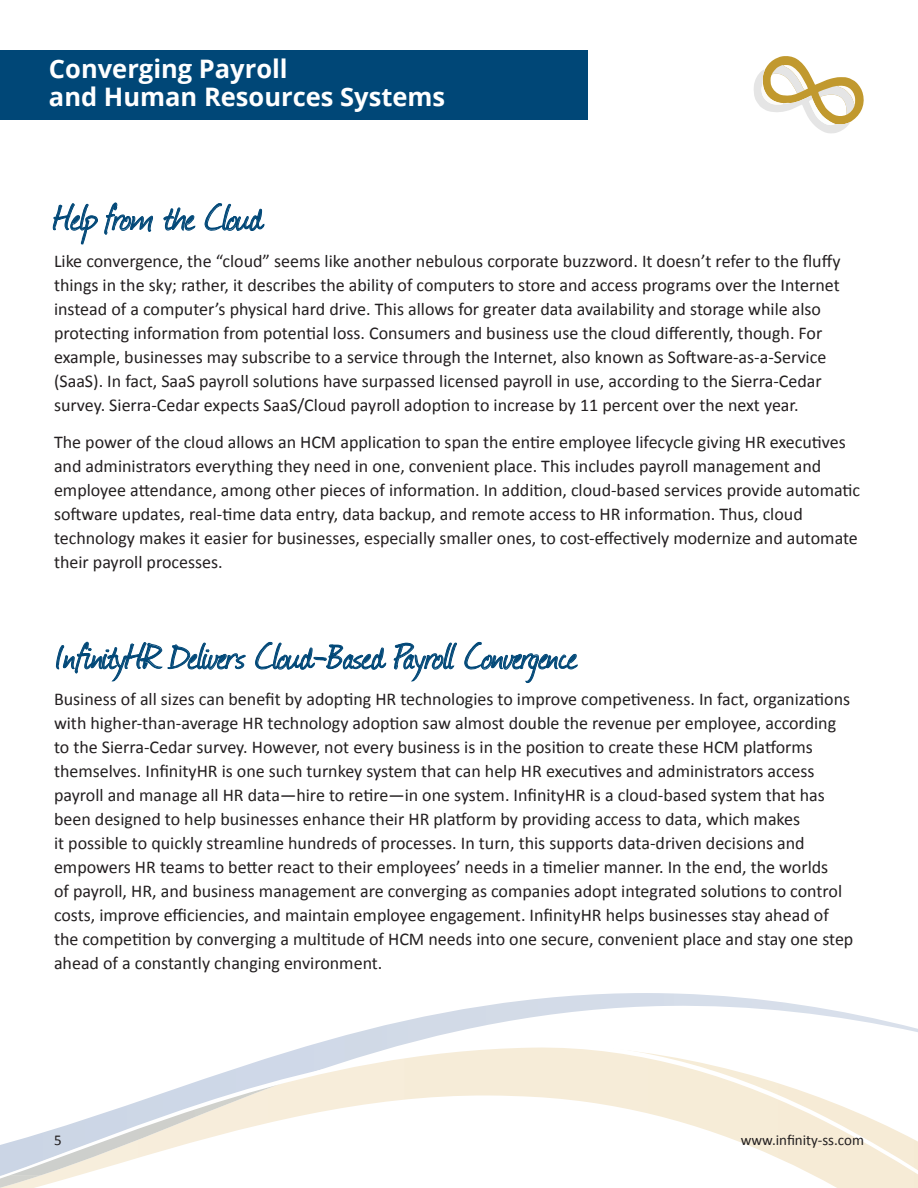
<style>
.page{position:relative;width:918px;height:1188px;background:#fff}
.page>*{position:absolute;margin:0;border:0;box-sizing:border-box;transform-origin:0 0}
.Head{font:42px "Journal";letter-spacing:-.005em;color:#004777}
.t1{font:700 25.5px/28.5px "Open Sans";color:#fff}
.Body{font:18px/24px "Calibri";color:#231f20}
.t2{font:15px "Calibri";color:#231f20}
</style>
<div class="page">
<img style="left:326px;top:993px;width:592px;height:48px">
<svg style="left:0;top:1041px;width:918px;height:147px"></svg>
<svg style="left:754px;top:56px;width:110px;height:78px"></svg>
<div style="left:1px;top:50px;width:587px;height:69px;background:#004777"></div>
<svg style="left:53px;top:203px;width:45px;height:42px"></svg>
<svg style="left:104px;top:202px;width:49px;height:33px"></svg>
<svg style="left:164px;top:208px;width:31px;height:23px"></svg>
<svg style="left:205px;top:203px;width:59px;height:28px"></svg>
<svg style="left:56px;top:641px;width:190px;height:40px"></svg>
<svg style="left:255px;top:642px;width:131px;height:28px"></svg>
<svg style="left:394px;top:643px;width:63px;height:38px"></svg>
<svg style="left:464px;top:642px;width:114px;height:41px"></svg>
<h2 class="t1" style="left:49px;top:53px;width:398px">Converging Payroll<br>and Human Resources Systems</h2>
<p class="Head" style="left:54px;top:189px;width:210px">Help from the Cloud</p>
<p class="Body" style="left:54px;top:248px;width:788px">Like convergence, the “cloud” seems like another nebulous corporate buzzword. It doesn’t refer to the fluffy things in the sky; rather, it describes the ability of computers to store and access programs over the Internet instead of a computer’s physical hard drive. This allows for greater data availability and storage while also protecting information from potential loss. Consumers and business use the cloud differently, though. For example, businesses may subscribe to a service through the Internet, also known as Software-as-a-Service (SaaS). In fact, SaaS payroll solutions have surpassed licensed payroll in use, according to the Sierra-Cedar survey. Sierra-Cedar expects SaaS/Cloud payroll adoption to increase by 11 percent over the next year.</p>
<p class="Body" style="left:54px;top:429px;width:808px">The power of the cloud allows an HCM application to span the entire employee lifecycle giving HR executives and administrators everything they need in one, convenient place. This includes payroll management and employee attendance, among other pieces of information. In addition, cloud-based services provide automatic software updates, real-time data entry, data backup, and remote access to HR information. Thus, cloud technology makes it easier for businesses, especially smaller ones, to cost-effectively modernize and automate their payroll processes.</p>
<p class="Head" style="left:54px;top:628px;width:525px">InfinityHR Delivers Cloud-Based Payroll Convergence</p>
<p class="Body" style="left:54px;top:686px;width:801px">Business of all sizes can benefit by adopting HR technologies to improve competiveness. In fact, organizations with higher-than-average HR technology adoption saw almost double the revenue per employee, according to the Sierra-Cedar survey. However, not every business is in the position to create these HCM platforms themselves. InfinityHR is one such turnkey system that can help HR executives and administrators access payroll and manage all HR data—hire to retire—in one system. InfinityHR is a cloud-based system that has been designed to help businesses enhance their HR platform by providing access to data, which makes<br>it possible to quickly streamline hundreds of processes. In turn, this supports data-driven decisions and empowers HR teams to better react to their employees’ needs in a timelier manner. In the end, the worlds<br>of payroll, HR, and business management are converging as companies adopt integrated solutions to control costs, improve efficiencies, and maintain employee engagement. InfinityHR helps businesses stay ahead of the competition by converging a multitude of HCM needs into one secure, convenient place and stay one step ahead of a constantly changing environment.</p>
<p class="t2" style="left:54px;top:1131px;width:9px">5</p>
<p class="t2" style="left:741px;top:1131px;width:125px">www.infinity-ss.com</p>
</div>
